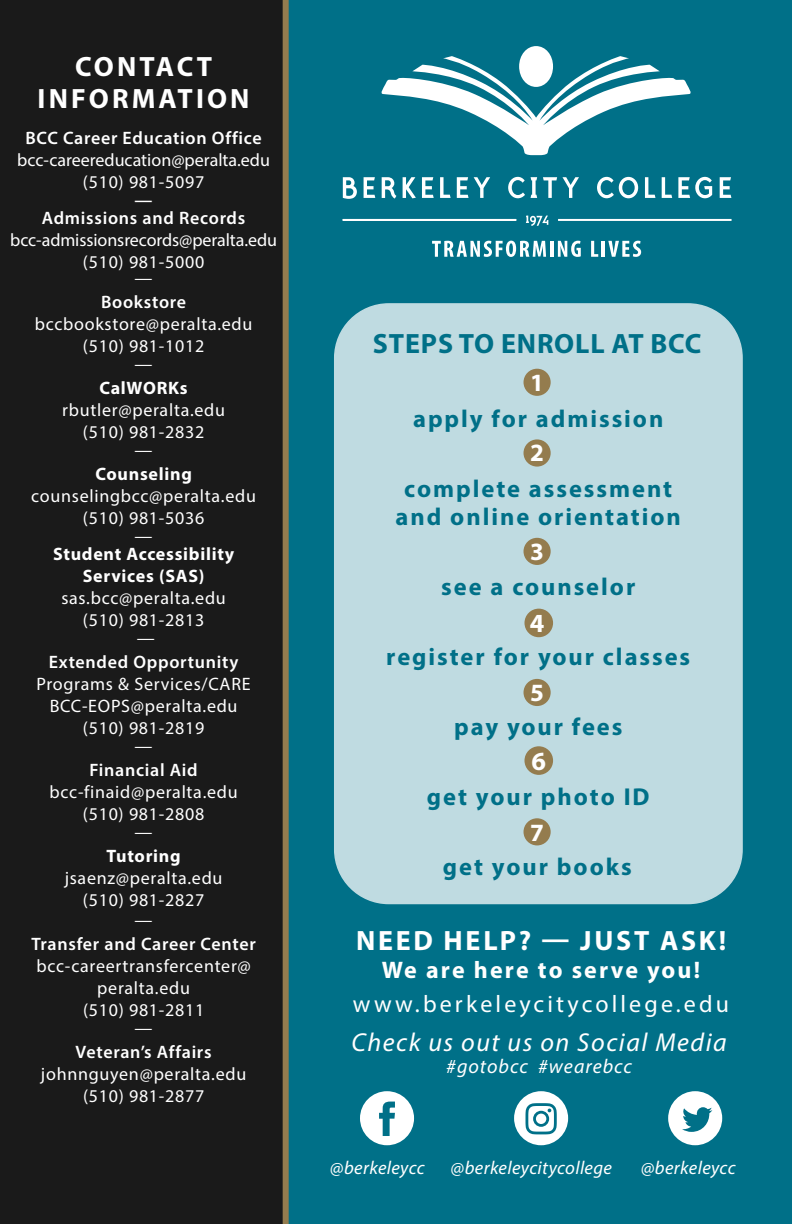
<style>
.page{position:relative;width:792px;height:1224px;background:#fff}
.page>*{position:absolute;margin:0;border:0;box-sizing:border-box;transform-origin:0 0}
.t1{font:700 28px/32px "Myriad Pro";letter-spacing:.1em;color:#fff;text-align:center}
.t2{font:700 28px "Myriad Pro";letter-spacing:.03em;color:#007088}
.t3{font:700 26.2px "Myriad Pro";color:#fff}
.t4{font:italic 26px "Myriad Pro";letter-spacing:.06em;color:#fff}
.t5{font:700 25px "Myriad Pro";color:#fff}
.t6{font:700 24.4px/28px "Myriad Pro";letter-spacing:.08em;color:#007088;text-align:center}
.t7{font:24px "Myriad Pro";letter-spacing:.13em;color:#fff}
.t8{font:700 24px "Myriad Pro";letter-spacing:.09em;color:#fff}
.t9{font:italic 20px "Myriad Pro";letter-spacing:.05em;color:#fff}
.t10{font:italic 18.6px "Myriad Pro";letter-spacing:.02em;color:#fff}
.t11{font:18px/22px "Myriad Pro";letter-spacing:.04em;color:#fff;text-align:center}
.t12{font:600 18px/18px "Myriad Pro";letter-spacing:.04em;color:#fff;text-align:center}
.t13{font:700 18px/22px "Myriad Pro";letter-spacing:.04em;color:#fff;text-align:center}
.t14{font:18px/22px "Myriad Pro";letter-spacing:-.005em;color:#fff;text-align:center}
.t15{font:18px/22px "Myriad Pro";color:#fff;text-align:center}
</style>
<div class="page">
<div style="left:286px;top:0;width:506px;height:1224px;background:#007088"></div>
<div style="left:0;top:0;width:286px;height:1224px;background:#1a1a1a"></div>
<div style="left:283px;top:0;width:6px;height:1224px;background:#947c4e"></div>
<hr style="left:343px;top:219px;width:173px;height:2px;background:#fff">
<hr style="left:558px;top:219px;width:174px;height:2px;background:#fff">
<svg style="left:343px;top:177px;width:14px;height:22px"></svg>
<svg style="left:364px;top:177px;width:11px;height:21px"></svg>
<svg style="left:382px;top:177px;width:14px;height:22px"></svg>
<svg style="left:403px;top:177px;width:13px;height:21px"></svg>
<svg style="left:422px;top:177px;width:12px;height:21px"></svg>
<svg style="left:440px;top:177px;width:11px;height:21px"></svg>
<svg style="left:457px;top:177px;width:33px;height:21px"></svg>
<svg style="left:508px;top:177px;width:17px;height:21px"></svg>
<svg style="left:531px;top:177px;width:6px;height:21px"></svg>
<svg style="left:543px;top:177px;width:36px;height:21px"></svg>
<svg style="left:597px;top:177px;width:41px;height:21px"></svg>
<svg style="left:645px;top:177px;width:10px;height:21px"></svg>
<svg style="left:662px;top:177px;width:10px;height:21px"></svg>
<svg style="left:678px;top:177px;width:34px;height:21px"></svg>
<svg style="left:720px;top:177px;width:11px;height:21px"></svg>
<svg style="left:432px;top:241px;width:114px;height:16px"></svg>
<hr style="left:550px;top:241px;width:3px;height:16px;background:#fff">
<svg style="left:558px;top:241px;width:23px;height:16px"></svg>
<svg style="left:591px;top:241px;width:7px;height:16px"></svg>
<hr style="left:602px;top:241px;width:3px;height:16px;background:#fff">
<svg style="left:608px;top:241px;width:33px;height:16px"></svg>
<svg style="left:526px;top:216px;width:22px;height:10px"></svg>
<svg style="left:381px;top:56px;width:310px;height:99px"></svg>
<div style="left:519px;top:46px;width:34px;height:41px;background:#fff;border-radius:50%"></div>
<div style="left:335px;top:304px;width:407px;height:600px;background:#bfdbe1;border-radius:54px"></div>
<div style="left:334px;top:303px;width:409px;height:601px;border:2px solid #fff;border-radius:54px"></div>
<div style="left:524px;top:818px;width:27px;height:27px;background:#947c4e;border-radius:50%"></div>
<div style="left:524px;top:746px;width:29px;height:29px;background:#947c4e;border-radius:50%"></div>
<div style="left:524px;top:679px;width:27px;height:27px;background:#947c4e;border-radius:50%"></div>
<div style="left:524px;top:609px;width:29px;height:28px;background:#947c4e;border-radius:50%"></div>
<div style="left:524px;top:538px;width:27px;height:27px;background:#947c4e;border-radius:50%"></div>
<div style="left:524px;top:439px;width:27px;height:28px;background:#947c4e;border-radius:50%"></div>
<div style="left:524px;top:369px;width:27px;height:27px;background:#947c4e;border-radius:50%"></div>
<div style="left:360px;top:1091px;width:54px;height:54px;background:#fff;border-radius:50%"></div>
<svg style="left:379px;top:1102px;width:16px;height:34px"></svg>
<div style="left:668px;top:1091px;width:54px;height:54px;background:#fff;border-radius:50%"></div>
<svg style="left:682px;top:1107px;width:30px;height:25px"></svg>
<div style="left:514px;top:1091px;width:54px;height:54px;background:#fff;border-radius:50%"></div>
<svg style="left:526px;top:1103px;width:31px;height:31px"></svg>
<h1 class="t1" style="left:38px;top:50px;width:213px">CONTACT<br>INFORMATION</h1>
<p class="t12" style="left:25px;top:128px;width:238px">BCC Career Education Office</p>
<p class="t15" style="left:17px;top:149px;width:254px">bcc-careereducation@peralta.edu (510) 981-5097</p>
<p class="t12" style="left:42px;top:190px;width:205px">—<br>Admissions and Records</p>
<p class="t14" style="left:10px;top:229px;width:268px">bcc-admissionsrecords@peralta.edu (510) 981-5000</p>
<p class="t11" style="left:135px;top:267px;width:19px">—</p>
<p class="t12" style="left:101px;top:292px;width:87px">Bookstore</p>
<p class="t11" style="left:35px;top:313px;width:219px">bccbookstore@peralta.edu (510) 981-1012</p>
<p class="t11" style="left:135px;top:353px;width:19px">—</p>
<p class="t13" style="left:99px;top:376px;width:90px">CalWORKs</p>
<p class="t11" style="left:62px;top:399px;width:164px">rbutler@peralta.edu (510) 981-2832</p>
<p class="t11" style="left:135px;top:439px;width:19px">—</p>
<p class="t13" style="left:95px;top:462px;width:98px">Counseling</p>
<p class="t11" style="left:31px;top:485px;width:226px">counselingbcc@peralta.edu (510) 981-5036</p>
<p class="t11" style="left:135px;top:525px;width:19px">—</p>
<p class="t13" style="left:53px;top:542px;width:183px">Student Accessibility<br>Services (SAS)</p>
<p class="t11" style="left:61px;top:587px;width:166px">sas.bcc@peralta.edu (510) 981-2813</p>
<p class="t11" style="left:137px;top:627px;width:19px">—</p>
<p class="t12" style="left:49px;top:652px;width:191px">Extended Opportunity</p>
<p class="t11" style="left:37px;top:673px;width:216px">Programs &amp; Services/CARE<br>BCC-EOPS@peralta.edu (510) 981-2819</p>
<p class="t11" style="left:135px;top:735px;width:19px">—</p>
<p class="t12" style="left:89px;top:760px;width:110px">Financial Aid</p>
<p class="t11" style="left:50px;top:781px;width:190px">bcc-finaid@peralta.edu (510) 981-2808</p>
<p class="t11" style="left:135px;top:821px;width:19px">—</p>
<p class="t13" style="left:107px;top:844px;width:76px">Tutoring</p>
<p class="t11" style="left:65px;top:867px;width:159px">jsaenz@peralta.edu (510) 981-2827</p>
<p class="t11" style="left:135px;top:909px;width:19px">—</p>
<p class="t12" style="left:31px;top:934px;width:226px">Transfer and Career Center</p>
<p class="t11" style="left:36px;top:955px;width:216px">bcc-careertransfercenter@ peralta.edu<br>(510) 981-2811</p>
<p class="t11" style="left:135px;top:1017px;width:20px">—</p>
<p class="t12" style="left:76px;top:1042px;width:138px">Veteran’s Affairs</p>
<p class="t11" style="left:41px;top:1062px;width:207px">johnnguyen@peralta.edu (510) 981-2877</p>
<h1 class="t2" style="left:373px;top:326px;width:330px">STEPS TO ENROLL AT BCC</h1>
<h3 class="t5" style="left:530px;top:366px;width:15px">1</h3>
<h3 class="t6" style="left:413px;top:404px;width:252px">apply for admission</h3>
<h3 class="t5" style="left:530px;top:436px;width:15px">2</h3>
<h3 class="t6" style="left:396px;top:474px;width:287px">complete assessment and online orientation</h3>
<h3 class="t5" style="left:530px;top:535px;width:15px">3</h3>
<h3 class="t6" style="left:441px;top:572px;width:196px">see a counselor</h3>
<h2 class="t3" style="left:530px;top:606px;width:16px">4</h2>
<h3 class="t6" style="left:386px;top:642px;width:305px">register for your classes</h3>
<h3 class="t5" style="left:530px;top:676px;width:15px">5</h3>
<h3 class="t6" style="left:454px;top:712px;width:170px">pay your fees</h3>
<h2 class="t3" style="left:532px;top:744px;width:16px">6</h2>
<h3 class="t6" style="left:427px;top:782px;width:224px">get your photo ID</h3>
<h3 class="t5" style="left:530px;top:816px;width:15px">7</h3>
<h3 class="t6" style="left:443px;top:852px;width:190px">get your books</h3>
<h1 class="t1" style="left:356px;top:923px;width:372px">NEED HELP? — JUST ASK!</h1>
<h3 class="t8" style="left:382px;top:954px;width:320px">We are here to serve you!</h3>
<h3 class="t7" style="left:353px;top:989px;width:378px">www.berkeleycitycollege.edu</h3>
<h3 class="t4" style="left:351px;top:1027px;width:377px">Check us out us on Social Media</h3>
<p class="t9" style="left:446px;top:1054px;width:187px">#gotobcc #wearebcc</p>
<p class="t10" style="left:330px;top:1157px;width:96px">@berkeleycc</p>
<p class="t10" style="left:451px;top:1157px;width:163px">@berkeleycitycollege</p>
<p class="t10" style="left:641px;top:1157px;width:96px">@berkeleycc</p>
</div>
